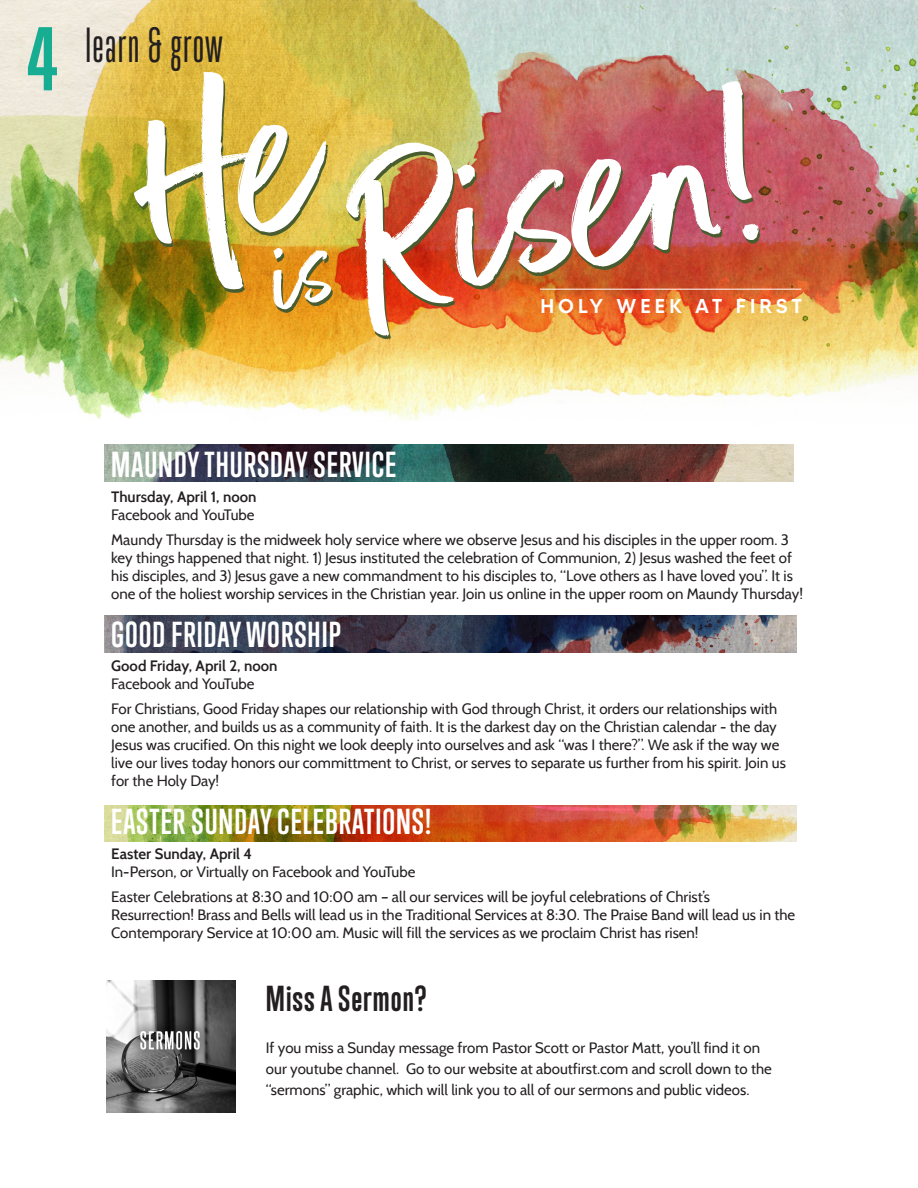
<style>
.page{position:relative;width:918px;height:1188px;background:#fff}
.page>*{position:absolute;margin:0;border:0;box-sizing:border-box;transform-origin:0 0}
.t1{font:700 82.5px "Trump Gothic Pro";color:#17ad93}
.t2{font:45px "Trump Gothic Pro";letter-spacing:.03em;color:#231f20}
.body_copy_1{font:700 33px "Trump Gothic Pro";letter-spacing:.03em;color:#fff}
.Subtitle{font:700 33px "Trump Gothic Pro";letter-spacing:.03em;color:#fff}
.t3{font:700 33px "Trump Gothic Pro";color:#231f20}
.t4{font:500 19.95px "MADETOMMY";letter-spacing:.2em;color:#fff}
.body_copy_1-2{font:15px/18px "Cabin";color:#231f20}
.body_copy_1-3{font:600 15px "Cabin";color:#231f20}
</style>
<div class="page">
<img style="left:105px;top:805px;width:692px;height:37px">
<img style="left:105px;top:615px;width:692px;height:37px">
<img style="left:105px;top:445px;width:688px;height:36px">
<img style="left:0;top:0;width:918px;height:421px">
<img style="left:106px;top:981px;width:130px;height:131px">
<img style="left:134px;top:71px;width:199px;height:242px">
<img style="left:346px;top:80px;width:415px;height:260px">
<hr style="left:540px;top:289px;width:261px;height:1px;background:#fff">
<p class="t1" style="left:27px;top:9px;width:32px">4</p>
<p class="t2" style="left:86px;top:20px;width:139px">learn &amp; grow</p>
<p class="t4" style="left:540px;top:294px;width:263px">HOLY WEEK AT FIRST</p>
<p class="Subtitle" style="left:111px;top:444px;width:287px">MAUNDY THURSDAY SERVICE</p>
<p class="body_copy_1-3" style="left:111px;top:487px;width:147px">Thursday, April 1, noon</p>
<p class="body_copy_1-2" style="left:111px;top:505px;width:145px">Facebook and YouTube</p>
<p class="body_copy_1-2" style="left:111px;top:530px;width:693px">Maundy Thursday is the midweek holy service where we observe Jesus and his disciples in the upper room. 3 key things happened that night. 1) Jesus instituted the celebration of Communion, 2) Jesus washed the feet of his disciples, and 3) Jesus gave a new commandment to his disciples to, “Love others as I have loved you”. It is one of the holiest worship services in the Christian year. Join us online in the upper room on Maundy Thursday!</p>
<p class="body_copy_1" style="left:111px;top:614px;width:231px">GOOD FRIDAY WORSHIP</p>
<p class="body_copy_1-3" style="left:111px;top:657px;width:168px">Good Friday, April 2, noon</p>
<p class="body_copy_1-2" style="left:111px;top:675px;width:145px">Facebook and YouTube</p>
<p class="body_copy_1-2" style="left:111px;top:700px;width:676px">For Christians, Good Friday shapes our relationship with God through Christ, it orders our relationships with one another, and builds us as a community of faith. It is the darkest day on the Christian calendar - the day Jesus was crucified. On this night we look deeply into ourselves and ask “was I there?”. We ask if the way we live our lives today honors our committment to Christ, or serves to separate us further from his spirit. Join us for the Holy Day!</p>
<p class="body_copy_1" style="left:111px;top:801px;width:321px">EASTER SUNDAY CELEBRATIONS!</p>
<p class="body_copy_1-3" style="left:111px;top:844px;width:142px">Easter Sunday, April 4</p>
<p class="body_copy_1-2" style="left:111px;top:862px;width:306px">In-Person, or Virtually on Facebook and YouTube</p>
<p class="body_copy_1-2" style="left:111px;top:887px;width:686px">Easter Celebrations at 8:30 and 10:00 am – all our services will be joyful celebrations of Christ’s<br>Resurrection! Brass and Bells will lead us in the Traditional Services at 8:30. The Praise Band will lead us in the<br>Contemporary Service at 10:00 am. Music will fill the services as we proclaim Christ has risen!</p>
<p class="t3" style="left:266px;top:979px;width:162px">Miss A Sermon?</p>
<p class="body_copy_1-2" style="left:266px;top:1038px;width:508px;line-height:21px">If you miss a Sunday message from Pastor Scott or Pastor Matt, you’ll find it on our youtube channel. Go to our website at aboutfirst.com and scroll down to the “sermons” graphic, which will link you to all of our sermons and public videos.</p>
</div>
